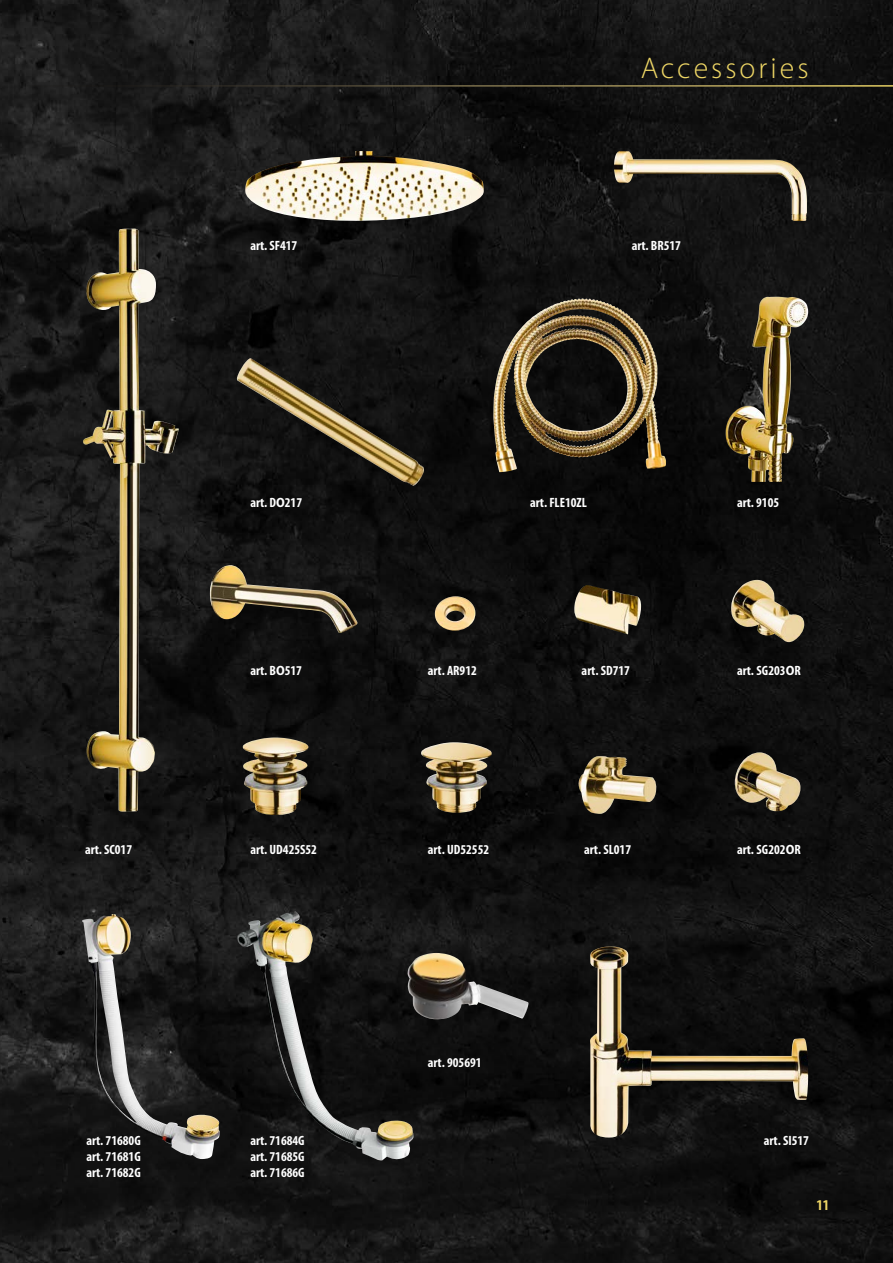
<style>
.page{position:relative;width:893px;height:1263px;background:#fff}
.page>*{position:absolute;margin:0;border:0;box-sizing:border-box;transform-origin:0 0}
.t1{font:300 30px "Myriad Pro";letter-spacing:.1em;color:#eed665}
.t2{font:700 condensed 15px "Myriad Pro";color:#eed665}
.t3{font:700 condensed 13.5px/16.2px "Myriad Pro";color:#fff;text-align:justify}
.s1{font-stretch:semi-condensed}
</style>
<div class="page">
<img style="left:0;top:0;width:893px;height:1263px">
<hr style="left:0;top:85px;width:893px;height:2px;background:#fff">
<img style="left:590px;top:946px;width:218px;height:191px">
<img style="left:725px;top:297px;width:83px;height:185px">
<img style="left:493px;top:298px;width:89px;height:174px">
<img style="left:245px;top:151px;width:239px;height:71px">
<img style="left:614px;top:151px;width:193px;height:70px">
<img style="left:210px;top:565px;width:147px;height:68px">
<img style="left:579px;top:756px;width:78px;height:58px">
<img style="left:735px;top:752px;width:65px;height:59px">
<img style="left:731px;top:580px;width:24px;height:41px">
<img style="left:574px;top:585px;width:67px;height:49px">
<img style="left:237px;top:358px;width:187px;height:128px">
<img style="left:83px;top:229px;width:50px;height:506px">
<img style="left:420px;top:742px;width:73px;height:71px">
<img style="left:242px;top:737px;width:67px;height:79px">
<img style="left:435px;top:596px;width:40px;height:35px">
<img style="left:414px;top:953px;width:115px;height:67px">
<img style="left:82px;top:914px;width:138px;height:245px">
<img style="left:237px;top:911px;width:177px;height:249px">
<h1 class="t1" style="left:641px;top:52px;width:169px">Accessories</h1>
<p class="t3" style="left:250px;top:238px;width:49px">art. SF417</p>
<p class="t3" style="left:632px;top:238px;width:51px">art. BR517</p>
<p class="t3" style="left:250px;top:495px;width:53px">art. D<span class="s1">O</span>217</p>
<p class="t3" style="left:250px;top:663px;width:53px">art. B<span class="s1">O</span>517</p>
<p class="t3" style="left:530px;top:495px;width:58px">art. FLE10ZL</p>
<p class="t3" style="left:737px;top:495px;width:44px">art. 9105</p>
<p class="t3" style="left:428px;top:663px;width:50px">art. AR912</p>
<p class="t3" style="left:582px;top:663px;width:50px">art. SD717</p>
<p class="t3" style="left:737px;top:663px;width:65px">art. SG203<span class="s1">O</span>R</p>
<p class="t3" style="left:85px;top:841px;width:49px">art. SC017</p>
<p class="t3" style="left:250px;top:841px;width:68px">art. UD425S52</p>
<p class="t3" style="left:428px;top:841px;width:63px">art. UD52552</p>
<p class="t3" style="left:584px;top:841px;width:48px">art. SL017</p>
<p class="t3" style="left:737px;top:841px;width:65px">art. SG202<span class="s1">O</span>R</p>
<p class="t3" style="left:86px;top:1133px;width:56px">art. 71680G art. 71681G art. 71682G</p>
<p class="t3" style="left:250px;top:1133px;width:56px">art. 71684G art. 71685G art. 71686G</p>
<p class="t3" style="left:428px;top:1054px;width:55px">art. 905691</p>
<p class="t3" style="left:764px;top:1133px;width:47px">art. SI517</p>
<p class="t2" style="left:816px;top:1197px;width:14px">11</p>
</div>
